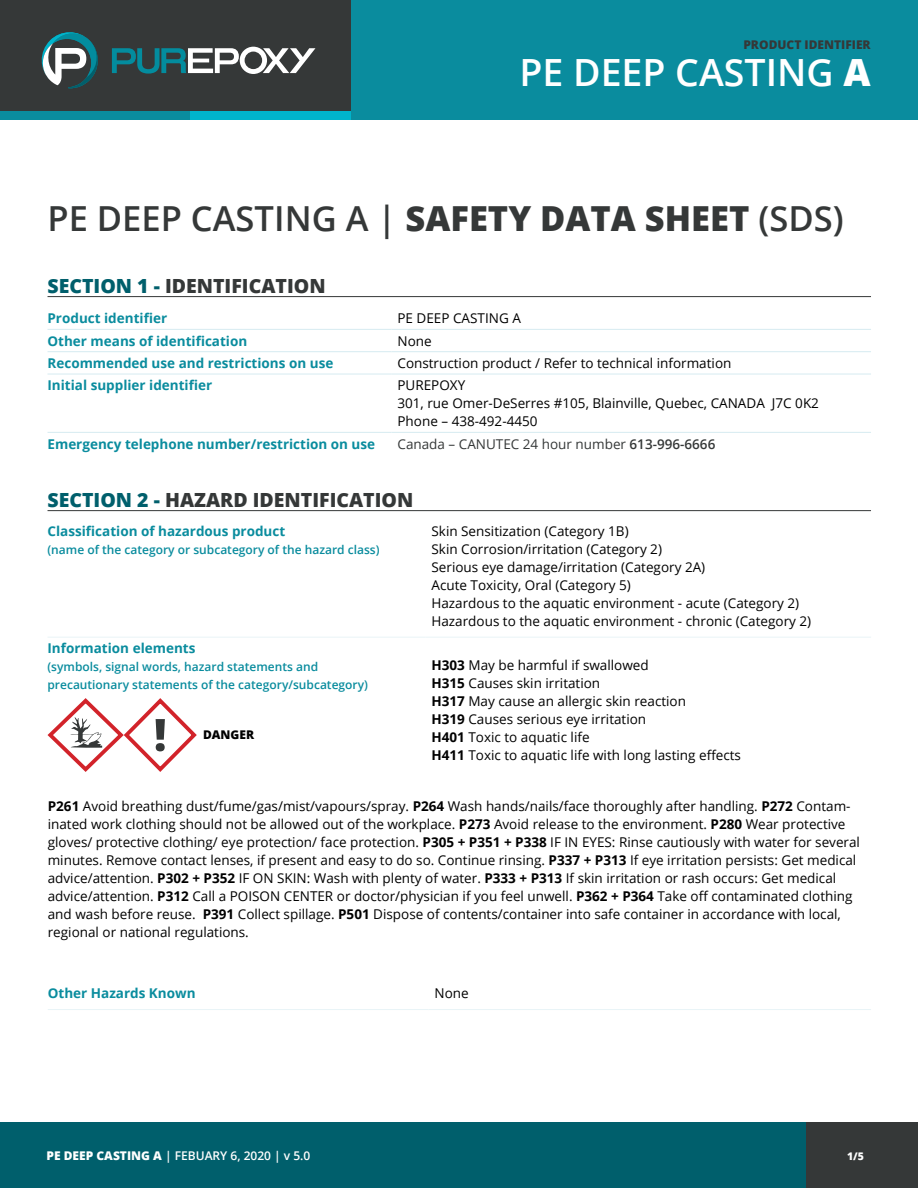
<style>
.page{position:relative;width:918px;height:1188px;background:#fff}
.page>*{position:absolute;margin:0;border:0;box-sizing:border-box;transform-origin:0 0}
.t1{font:600 37.5px "Open Sans";color:#fff}
.t2{font:600 34.5px "Open Sans";color:#353838}
.t3{font:800 19.5px "Open Sans";color:#353838}
.t4{font:13.5px/18px "Open Sans";color:#000}
.t5{font:700 13.5px "Open Sans";color:#0a8c9e}
.t6{font:13.5px "Open Sans";color:#353838}
.t7{font:600 12px/18px "Open Sans";color:#0a8c9e}
.t8{font:600 12px "Open Sans";color:#fff}
.t9{font:800 12px "Open Sans";color:#353838}
.t10{font:800 12px "Open Sans";color:#000}
.t11{font:800 10.5px "Open Sans";color:#fff}
.s1{font-weight:800}
.s2{font-style:inherit}
.s3{color:#005f6c}
.s4{font-weight:600}
.s5{font-weight:700}
</style>
<div class="page">
<div style="left:0;top:0;width:351px;height:111px;background:#353838"></div>
<div style="left:0;top:111px;width:190px;height:9px;background:#0a8c9e"></div>
<div style="left:190px;top:111px;width:161px;height:9px;background:#00b4cc"></div>
<div style="left:351px;top:0;width:567px;height:120px;background:#0a8c9e"></div>
<svg style="left:41px;top:32px;width:57px;height:56px"></svg>
<svg style="left:112px;top:47px;width:203px;height:27px"></svg>
<div style="left:805px;top:1122px;width:113px;height:66px;background:#353838"></div>
<div style="left:84px;top:1122px;width:722px;height:66px;background:#005f6c"></div>
<div style="left:0;top:1122px;width:113px;height:66px;background:#005f6c"></div>
<hr style="left:48px;top:296px;width:823px;height:1px;background:#353838">
<svg style="left:48px;top:373px;width:823px;height:1px"></svg>
<hr style="left:48px;top:432px;width:344px;height:1px;background:#d6ebf1">
<hr style="left:392px;top:432px;width:479px;height:1px;background:#d6ebf1">
<hr style="left:48px;top:374px;width:344px;height:1px;background:#d6ebf1">
<hr style="left:392px;top:374px;width:479px;height:1px;background:#d6ebf1">
<hr style="left:48px;top:329px;width:344px;height:1px;background:#d6ebf1">
<hr style="left:392px;top:329px;width:479px;height:1px;background:#d6ebf1">
<hr style="left:48px;top:351px;width:344px;height:1px;background:#d6ebf1">
<hr style="left:392px;top:351px;width:479px;height:1px;background:#d6ebf1">
<hr style="left:48px;top:510px;width:823px;height:1px;background:#353838">
<hr style="left:48px;top:1009px;width:381px;height:1px;background:#e9f4f7">
<hr style="left:429px;top:1009px;width:442px;height:1px;background:#e9f4f7">
<hr style="left:48px;top:637px;width:378px;height:1px;background:#e9f4f7">
<hr style="left:426px;top:637px;width:445px;height:1px;background:#e9f4f7">
<svg style="left:47px;top:698px;width:150px;height:74px"></svg>
<p class="t9" style="left:743px;top:36px;width:129px">PRODUCT IDENTIFIER</p>
<h1 class="t1" style="left:519px;top:47px;width:353px">PE DEEP CASTING <span class="s1">A</span></h1>
<h2 class="t2" style="left:48px;top:194px;width:798px">PE DEEP CASTING A | <span class="s1">SAFETY DATA SHEET</span> <span class="s2">(SDS)</span></h2>
<h3 class="t3" style="left:48px;top:271px;width:280px"><span class="s3">SECTION 1 -</span> IDENTIFICATION</h3>
<p class="t5" style="left:48px;top:309px;width:121px">Product identifier</p>
<p class="t4" style="left:397px;top:309px;width:125px">PE DEEP CASTING A</p>
<p class="t5" style="left:48px;top:331px;width:201px">Other means of identification</p>
<p class="t4" style="left:397px;top:331px;width:36px">None</p>
<p class="t5" style="left:48px;top:354px;width:287px">Recommended use and restrictions on use</p>
<p class="t4" style="left:397px;top:354px;width:335px">Construction product / Refer to technical information</p>
<p class="t5" style="left:48px;top:376px;width:166px">Initial supplier identifier</p>
<p class="t4" style="left:397px;top:376px;width:423px">PUREPOXY<br>301, rue Omer-DeSerres #105, Blainville, Quebec, CANADA J7C 0K2<br>Phone – 438-492-4450</p>
<p class="t5" style="left:48px;top:434px;width:329px">Emergency telephone number/restriction on use</p>
<p class="t6" style="left:397px;top:435px;width:319px">Canada – CANUTEC 24 hour number <span class="s4">613-996-6666</span></p>
<h3 class="t3" style="left:48px;top:485px;width:367px"><span class="s3">SECTION 2 -</span> HAZARD IDENTIFICATION</h3>
<p class="t5" style="left:48px;top:522px;width:239px">Classification of hazardous product</p>
<p class="t7" style="left:48px;top:540px;width:334px">(name of the category or subcategory of the hazard class)</p>
<p class="t5" style="left:48px;top:639px;width:149px">Information elements</p>
<p class="t7" style="left:48px;top:658px;width:322px">(symbols, signal words, hazard statements and precautionary statements of the category/subcategory)</p>
<p class="t10" style="left:203px;top:725px;width:53px">DANGER</p>
<p class="t4" style="left:432px;top:522px;width:381px">Skin Sensitization (Category 1B)<br>Skin Corrosion/irritation (Category 2)<br>Serious eye damage/irritation (Category 2A)<br>Acute Toxicity, Oral (Category 5)<br>Hazardous to the aquatic environment - acute (Category 2)<br>Hazardous to the aquatic environment - chronic (Category 2)</p>
<p class="t4" style="left:432px;top:656px;width:311px"><span class="s5">H303</span> May be harmful if swallowed<br><span class="s5">H315</span> Causes skin irritation<br><span class="s5">H317</span> May cause an allergic skin reaction<br><span class="s5">H319</span> Causes serious eye irritation<br><span class="s5">H401</span> Toxic to aquatic life<br><span class="s5">H411</span> Toxic to aquatic life with long lasting effects</p>
<p class="t4" style="left:48px;top:797px;width:814px"><span class="s5">P261</span> Avoid breathing dust/fume/gas/mist/vapours/spray. <span class="s5">P264</span> Wash hands/nails/face thoroughly after handling. <span class="s5">P272</span> Contam&shy;inated work clothing should not be allowed out of the workplace. <span class="s5">P273</span> Avoid release to the environment. <span class="s5">P280</span> Wear protective gloves/ protective clothing/ eye protection/ face protection. <span class="s5">P305 + P351 + P338</span> IF IN EYES: Rinse cautiously with water for several minutes. Remove contact lenses, if present and easy to do so. Continue rinsing. <span class="s5">P337 + P313</span> If eye irritation persists: Get medical advice/attention. <span class="s5">P302 + P352</span> IF ON SKIN: Wash with plenty of water. <span class="s5">P333 + P313</span> If skin irritation or rash occurs: Get medical advice/attention. <span class="s5">P312</span> Call a POISON CENTER or doctor/physician if you feel unwell. <span class="s5">P362 + P364</span> Take off contaminated clothing and wash before reuse. <span class="s5">P391</span> Collect spillage. <span class="s5">P501</span> Dispose of contents/container into safe container in accordance with local, regional or national regulations.</p>
<p class="t5" style="left:48px;top:984px;width:149px">Other Hazards Known</p>
<p class="t4" style="left:435px;top:984px;width:36px">None</p>
<p class="t8" style="left:47px;top:1148px;width:265px"><span class="s1">PE DEEP CASTING A</span> | FEBUARY 6, 2020 | v 5.0</p>
<p class="t11" style="left:847px;top:1148px;width:18px">1/5</p>
</div>
